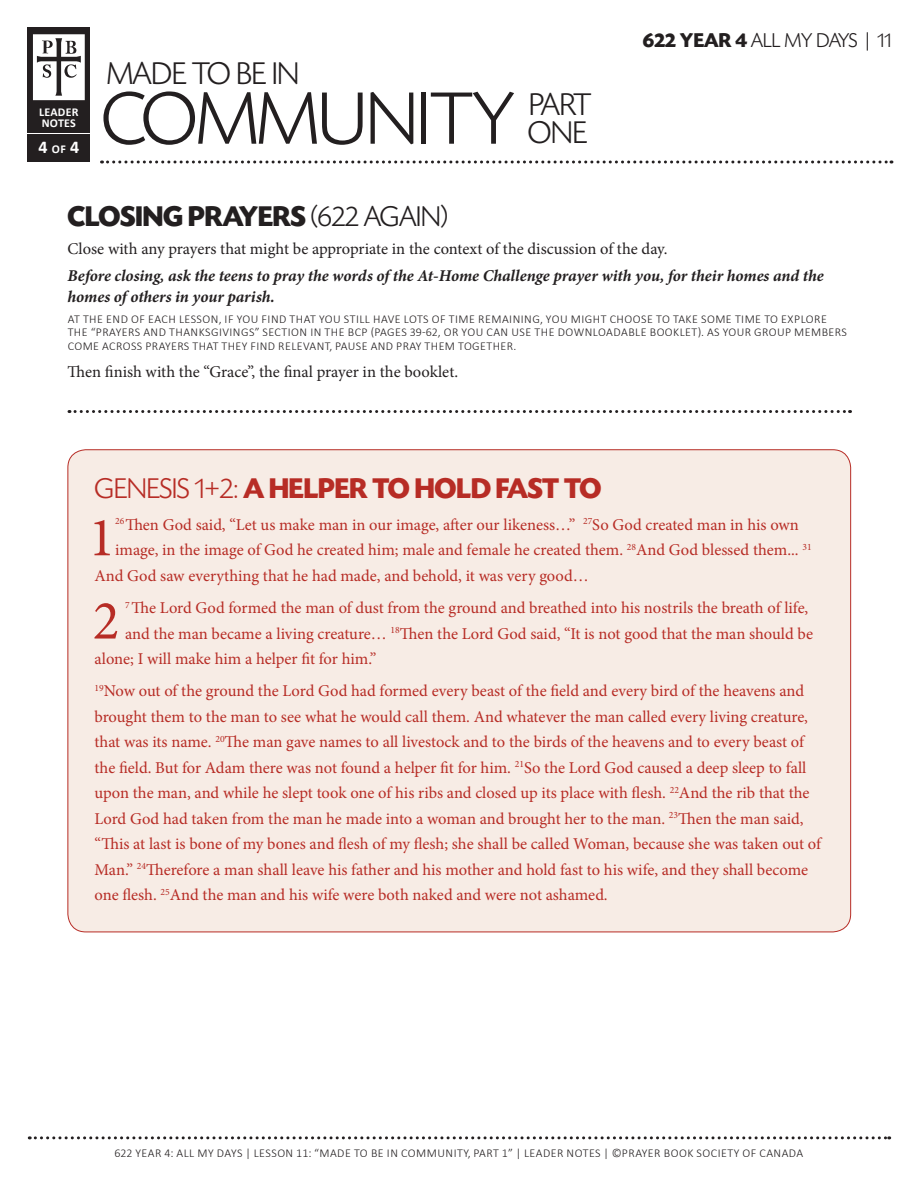
<style>
.page{position:relative;width:918px;height:1188px;background:#fff}
.page>*{position:absolute;margin:0;border:0;box-sizing:border-box;transform-origin:0 0}
.t1{font:300 78px "Today SHOP";color:#231f20}
.t2{font:55.8px "Minion Pro";color:#b72c25}
.t3{font:300 33px/28.5px "Today SHOP";color:#231f20}
.t4{font:700 30px "Today SHOP";color:#b72c25}
.t5{font:700 30px "Today SHOP";color:#231f20}
.t6{font:300 21px "Today SHOP";letter-spacing:.01em;color:#231f20}
.t7{font:700 18px "Calibri";color:#fff}
.t8{font:16.5px/25.5px "Minion Pro";letter-spacing:-.005em;color:#b72c25}
.t9{font:16.5px "Minion Pro";color:#231f20}
.t10{font:italic 700 16.5px/21px "Minion Pro";letter-spacing:-.005em;color:#231f20}
.t11{font:300 12px/13.5px "Calibri";letter-spacing:.04em;color:#231f20}
.t12{font:700 12px/10.5px "Calibri";letter-spacing:.02em;color:#fff}
.s1{font-size:12px}
.s2{font-weight:700}
.s3{font-family:"Calibri"}
.s4{font-weight:300}
</style>
<div class="page">
<svg style="left:102px;top:160px;width:790px;height:4px"></svg>
<div style="left:28px;top:27px;width:62px;height:135px;background:#231f20"></div>
<hr style="left:26px;top:133px;width:64px;height:1px;background:#fff">
<svg style="left:33px;top:34px;width:52px;height:66px;background:#d0cfd0"></svg>
<svg style="left:29px;top:1136px;width:861px;height:3px"></svg>
<div style="left:68px;top:450px;width:783px;height:482px;background:#f7ece5;border-radius:18px"></div>
<svg style="left:69px;top:410px;width:782px;height:3px"></svg>
<p class="t12" style="left:39px;top:107px;width:41px">LEADER<br>NOTES</p>
<p class="t7" style="left:38px;top:136px;width:42px">4 <span class="s1">OF</span> 4</p>
<h3 class="t3" style="left:107px;top:60px;width:193px">MADE TO BE IN</h3>
<h1 class="t1" style="left:102px;top:78px;width:414px">COMMUNITY</h1>
<h3 class="t3" style="left:528px;top:91px;width:65px">PART<br>ONE</h3>
<p class="t6" style="left:643px;top:30px;width:250px"><span class="s2">622 YEAR 4</span> ALL MY DAYS <span class="s3">|</span> 11</p>
<h3 class="t5" style="left:68px;top:201px;width:382px">CLOSING PRAYERS <span class="s4">(622 AGAIN)</span></h3>
<p class="t9" style="left:68px;top:237px;width:601px">Close with any prayers that might be appropriate in the context of the discussion of the day.</p>
<p class="t10" style="left:68px;top:265px;width:758px">Before closing, ask the teens to pray the words of the At-Home Challenge prayer with you, for their homes and the homes of others in your parish.</p>
<p class="t11" style="left:68px;top:311px;width:781px">AT THE END OF EACH LESSON, IF YOU FIND THAT YOU STILL HAVE LOTS OF TIME REMAINING, YOU MIGHT CHOOSE TO TAKE SOME TIME TO EXPLORE<br>THE “PRAYERS AND THANKSGIVINGS” SECTION IN THE BCP (PAGES 39-62, OR YOU CAN USE THE DOWNLOADABLE BOOKLET). AS YOUR GROUP MEMBERS<br>COME ACROSS PRAYERS THAT THEY FIND RELEVANT, PAUSE AND PRAY THEM TOGETHER.</p>
<p class="t9" style="left:68px;top:361px;width:392px">Then finish with the “Grace”, the final prayer in the booklet.</p>
<h3 class="t4" style="left:94px;top:472px;width:508px"><span class="s4">GENESIS 1+2:</span> A HELPER TO HOLD FAST TO</h3>
<h2 class="t2" style="left:88px;top:500px;width:28px">1</h2>
<p class="t8" style="left:115px;top:512px;width:685px"><sup>26</sup>Then God said, “Let us make man in our image, after our likeness…” <sup>27</sup>So God created man in his own</p>
<p class="t8" style="left:115px;top:537px;width:698px">image, in the image of God he created him; male and female he created them. <sup>28</sup>And God blessed them... <sup>31</sup></p>
<p class="t8" style="left:95px;top:563px;width:496px">And God saw everything that he had made, and behold, it was very good…</p>
<h2 class="t2" style="left:93px;top:583px;width:28px">2</h2>
<p class="t8" style="left:125px;top:595px;width:685px"><sup>7</sup> The Lord God formed the man of dust from the ground and breathed into his nostrils the breath of life,</p>
<p class="t8" style="left:125px;top:621px;width:690px">and the man became a living creature… <sup>18</sup>Then the Lord God said, “It is not good that the man should be</p>
<p class="t8" style="left:95px;top:646px;width:284px">alone; I will make him a helper fit for him.”</p>
<p class="t8" style="left:94px;top:678px;width:728px"><sup>19</sup>Now out of the ground the Lord God had formed every beast of the field and every bird of the heavens and brought them to the man to see what he would call them. And whatever the man called every living creature, that was its name. <sup>20</sup>The man gave names to all livestock and to the birds of the heavens and to every beast of the field. But for Adam there was not found a helper fit for him. <sup>21</sup>So the Lord God caused a deep sleep to fall upon the man, and while he slept took one of his ribs and closed up its place with flesh. <sup>22</sup>And the rib that the Lord God had taken from the man he made into a woman and brought her to the man. <sup>23</sup>Then the man said, “This at last is bone of my bones and flesh of my flesh; she shall be called Woman, because she was taken out of Man.” <sup>24</sup>Therefore a man shall leave his father and his mother and hold fast to his wife, and they shall become one flesh. <sup>25</sup>And the man and his wife were both naked and were not ashamed.</p>
<p class="t11" style="left:114px;top:1146px;width:691px">622 YEAR 4: ALL MY DAYS | LESSON 11: “MADE TO BE IN COMMUNITY, PART 1” | LEADER NOTES | ©PRAYER BOOK SOCIETY OF CANADA</p>
</div>
